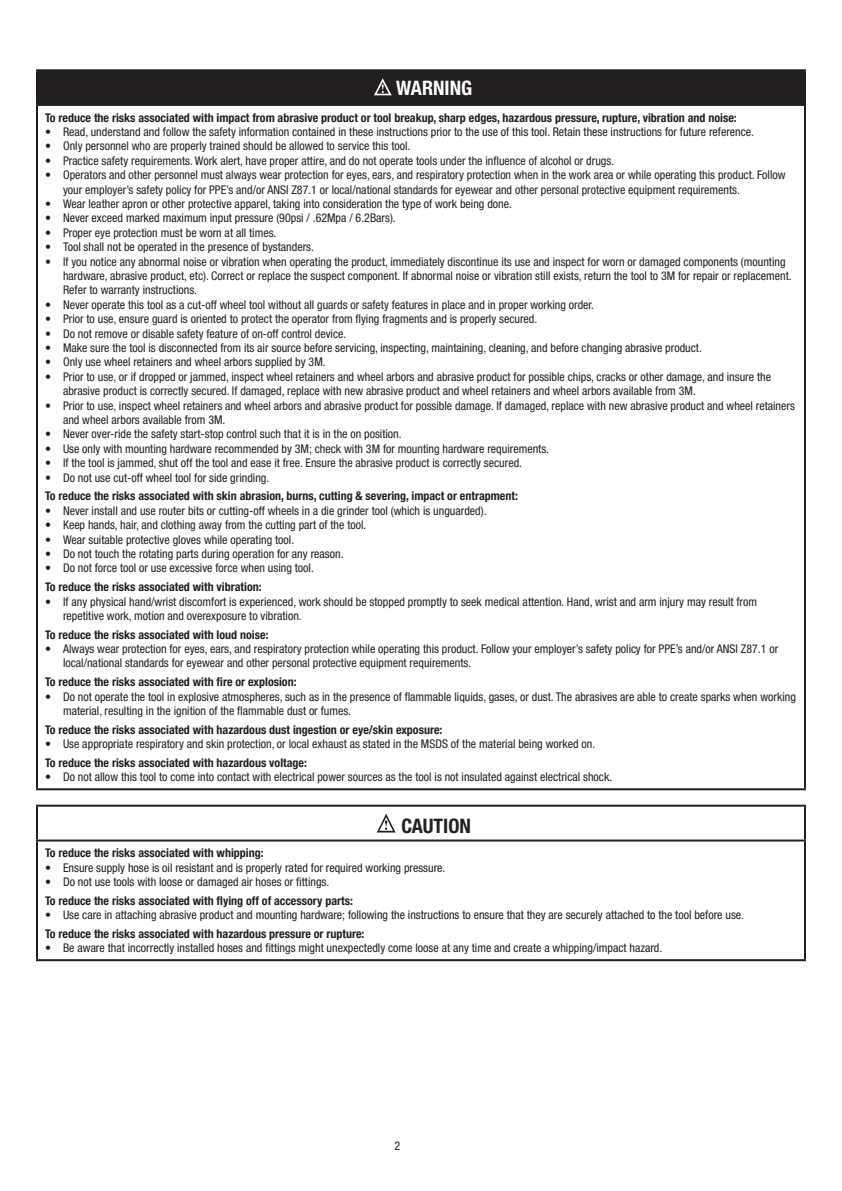
<style>
.page{position:relative;width:842px;height:1191px;background:#fff}
.page>*{position:absolute;margin:0;border:0;box-sizing:border-box;transform-origin:0 0}
.t1{font:700 condensed 20px "Helvetica Neue LT Std";color:#fff}
.t2{font:700 condensed 20px "Helvetica Neue LT Std";color:#231f20}
.Warning_bullet_dz{font:condensed 12px/14.4px "Helvetica Neue LT Std";color:#231f20}
.Warning_Bold_dz{font:700 condensed 12px "Helvetica Neue LT Std";color:#231f20}
</style>
<div class="page">
<div style="left:37px;top:70px;width:768px;height:35px;background:#231f20"></div>
<hr style="left:36px;top:69px;width:770px;height:2px;background:#231f20">
<hr style="left:36px;top:71px;width:2px;height:33px;background:#231f20">
<hr style="left:804px;top:71px;width:2px;height:33px;background:#231f20">
<hr style="left:36px;top:104px;width:770px;height:2px;background:#231f20">
<hr style="left:36px;top:106px;width:2px;height:682px;background:#231f20">
<hr style="left:804px;top:106px;width:2px;height:682px;background:#231f20">
<hr style="left:36px;top:788px;width:770px;height:2px;background:#231f20">
<svg style="left:374px;top:78px;width:18px;height:18px"></svg>
<hr style="left:36px;top:804px;width:770px;height:2px;background:#231f20">
<hr style="left:36px;top:806px;width:2px;height:33px;background:#231f20">
<hr style="left:804px;top:806px;width:2px;height:33px;background:#231f20">
<hr style="left:36px;top:839px;width:770px;height:2px;background:#231f20">
<hr style="left:36px;top:841px;width:2px;height:118px;background:#231f20">
<hr style="left:804px;top:841px;width:2px;height:118px;background:#231f20">
<hr style="left:36px;top:959px;width:770px;height:2px;background:#231f20">
<svg style="left:377px;top:813px;width:19px;height:19px"></svg>
<p class="t1" style="left:396px;top:76px;width:78px">WARNING</p>
<p class="Warning_Bold_dz" style="left:45px;top:110px;width:693px">To reduce the risks associated with impact from abrasive product or tool breakup, sharp edges, hazardous pressure, rupture, vibration and noise:</p>
<p class="Warning_bullet_dz" style="left:45px;top:124px;width:711px">• Read, understand and follow the safety information contained in these instructions prior to the use of this tool. Retain these instructions for future reference.</p>
<p class="Warning_bullet_dz" style="left:45px;top:139px;width:367px">• Only personnel who are properly trained should be allowed to service this tool.</p>
<p class="Warning_bullet_dz" style="left:45px;top:153px;width:571px">• Practice safety requirements. Work alert, have proper attire, and do not operate tools under the influence of alcohol or drugs.</p>
<p class="Warning_bullet_dz" style="left:63px;top:168px;width:724px;text-indent:-18px">• Operators and other personnel must always wear protection for eyes, ears, and respiratory protection when in the work area or while operating this product. Follow your employer’s safety policy for PPE’s and/or ANSI Z87.1 or local/national standards for eyewear and other personal protective equipment requirements.</p>
<p class="Warning_bullet_dz" style="left:45px;top:196px;width:468px">• Wear leather apron or other protective apparel, taking into consideration the type of work being done.</p>
<p class="Warning_bullet_dz" style="left:45px;top:211px;width:352px">• Never exceed marked maximum input pressure (90psi / .62Mpa / 6.2Bars).</p>
<p class="Warning_bullet_dz" style="left:45px;top:225px;width:233px">• Proper eye protection must be worn at all times.</p>
<p class="Warning_bullet_dz" style="left:45px;top:240px;width:271px">• Tool shall not be operated in the presence of bystanders.</p>
<p class="Warning_bullet_dz" style="left:63px;top:254px;width:730px;text-indent:-18px">• If you notice any abnormal noise or vibration when operating the product, immediately discontinue its use and inspect for worn or damaged components (mounting hardware, abrasive product, etc). Correct or replace the suspect component. If abnormal noise or vibration still exists, return the tool to 3M for repair or replacement.<br>Refer to warranty instructions.</p>
<p class="Warning_bullet_dz" style="left:45px;top:297px;width:551px">• Never operate this tool as a cut-off wheel tool without all guards or safety features in place and in proper working order.</p>
<p class="Warning_bullet_dz" style="left:45px;top:312px;width:494px">• Prior to use, ensure guard is oriented to protect the operator from flying fragments and is properly secured.</p>
<p class="Warning_bullet_dz" style="left:45px;top:326px;width:303px">• Do not remove or disable safety feature of on-off control device.</p>
<p class="Warning_bullet_dz" style="left:45px;top:340px;width:658px">• Make sure the tool is disconnected from its air source before servicing, inspecting, maintaining, cleaning, and before changing abrasive product.</p>
<p class="Warning_bullet_dz" style="left:45px;top:355px;width:282px">• Only use wheel retainers and wheel arbors supplied by 3M.</p>
<p class="Warning_bullet_dz" style="left:63px;top:369px;width:709px;text-indent:-18px">• Prior to use, or if dropped or jammed, inspect wheel retainers and wheel arbors and abrasive product for possible chips, cracks or other damage, and insure the abrasive product is correctly secured. If damaged, replace with new abrasive product and wheel retainers and wheel arbors available from 3M.</p>
<p class="Warning_bullet_dz" style="left:63px;top:398px;width:733px;text-indent:-18px">• Prior to use, inspect wheel retainers and wheel arbors and abrasive product for possible damage. If damaged, replace with new abrasive product and wheel retainers and wheel arbors available from 3M.</p>
<p class="Warning_bullet_dz" style="left:45px;top:427px;width:358px">• Never over-ride the safety start-stop control such that it is in the on position.</p>
<p class="Warning_bullet_dz" style="left:45px;top:441px;width:506px">• Use only with mounting hardware recommended by 3M; check with 3M for mounting hardware requirements.</p>
<p class="Warning_bullet_dz" style="left:45px;top:456px;width:479px">• If the tool is jammed, shut off the tool and ease it free. Ensure the abrasive product is correctly secured.</p>
<p class="Warning_bullet_dz" style="left:45px;top:470px;width:226px">• Do not use cut-off wheel tool for side grinding.</p>
<p class="Warning_Bold_dz" style="left:45px;top:489px;width:474px">To reduce the risks associated with skin abrasion, burns, cutting &amp; severing, impact or entrapment:</p>
<p class="Warning_bullet_dz" style="left:45px;top:503px;width:443px">• Never install and use router bits or cutting-off wheels in a die grinder tool (which is unguarded).</p>
<p class="Warning_bullet_dz" style="left:45px;top:517px;width:323px">• Keep hands, hair, and clothing away from the cutting part of the tool.</p>
<p class="Warning_bullet_dz" style="left:45px;top:532px;width:251px">• Wear suitable protective gloves while operating tool.</p>
<p class="Warning_bullet_dz" style="left:45px;top:546px;width:300px">• Do not touch the rotating parts during operation for any reason.</p>
<p class="Warning_bullet_dz" style="left:45px;top:561px;width:270px">• Do not force tool or use excessive force when using tool.</p>
<p class="Warning_Bold_dz" style="left:45px;top:579px;width:218px">To reduce the risks associated with vibration:</p>
<p class="Warning_bullet_dz" style="left:63px;top:594px;width:696px;text-indent:-18px">• If any physical hand/wrist discomfort is experienced, work should be stopped promptly to seek medical attention. Hand, wrist and arm injury may result from repetitive work, motion and overexposure to vibration.</p>
<p class="Warning_Bold_dz" style="left:45px;top:627px;width:225px">To reduce the risks associated with loud noise:</p>
<p class="Warning_bullet_dz" style="left:63px;top:641px;width:717px;text-indent:-18px">• Always wear protection for eyes, ears, and respiratory protection while operating this product. Follow your employer’s safety policy for PPE’s and/or ANSI Z87.1 or local/national standards for eyewear and other personal protective equipment requirements.</p>
<p class="Warning_Bold_dz" style="left:45px;top:674px;width:253px">To reduce the risks associated with fire or explosion:</p>
<p class="Warning_bullet_dz" style="left:63px;top:689px;width:734px;text-indent:-18px">• Do not operate the tool in explosive atmospheres, such as in the presence of flammable liquids, gases, or dust. The abrasives are able to create sparks when working material, resulting in the ignition of the flammable dust or fumes.</p>
<p class="Warning_Bold_dz" style="left:45px;top:722px;width:399px">To reduce the risks associated with hazardous dust ingestion or eye/skin exposure:</p>
<p class="Warning_bullet_dz" style="left:45px;top:736px;width:552px">• Use appropriate respiratory and skin protection, or local exhaust as stated in the MSDS of the material being worked on.</p>
<p class="Warning_Bold_dz" style="left:45px;top:755px;width:263px">To reduce the risks associated with hazardous voltage:</p>
<p class="Warning_bullet_dz" style="left:45px;top:769px;width:569px">• Do not allow this tool to come into contact with electrical power sources as the tool is not insulated against electrical shock.</p>
<p class="t2" style="left:401px;top:813px;width:71px">CAUTION</p>
<p class="Warning_Bold_dz" style="left:45px;top:845px;width:220px">To reduce the risks associated with whipping:</p>
<p class="Warning_bullet_dz" style="left:45px;top:860px;width:402px">• Ensure supply hose is oil resistant and is properly rated for required working pressure.</p>
<p class="Warning_bullet_dz" style="left:45px;top:874px;width:286px">• Do not use tools with loose or damaged air hoses or fittings.</p>
<p class="Warning_Bold_dz" style="left:45px;top:893px;width:309px">To reduce the risks associated with flying off of accessory parts:</p>
<p class="Warning_bullet_dz" style="left:45px;top:907px;width:701px">• Use care in attaching abrasive product and mounting hardware; following the instructions to ensure that they are securely attached to the tool before use.</p>
<p class="Warning_Bold_dz" style="left:45px;top:926px;width:321px">To reduce the risks associated with hazardous pressure or rupture:</p>
<p class="Warning_bullet_dz" style="left:45px;top:940px;width:619px">• Be aware that incorrectly installed hoses and fittings might unexpectedly come loose at any time and create a whipping/impact hazard.</p>
<p class="Warning_bullet_dz" style="left:395px;top:1138px;width:7px">2</p>
</div>
